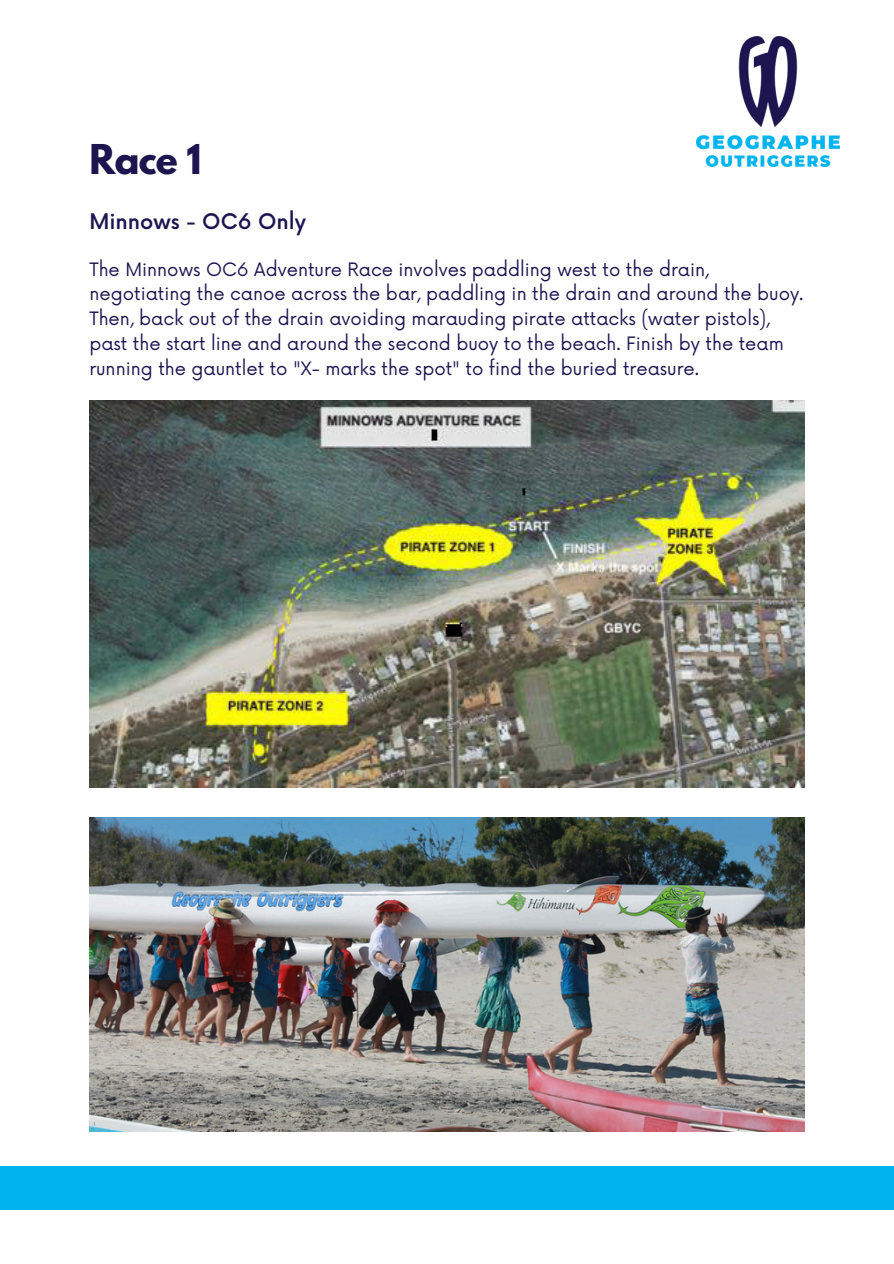
<style>
.page{position:relative;width:894px;height:1264px;background:#fff}
.page>*{position:absolute;margin:0;border:0;box-sizing:border-box;transform-origin:0 0}
.t1{font:700 36.45px "League Spartan";color:#1c1550}
.t2{font:500 21px "Now";color:#1c1550}
.t3{font:18px/24.8px "Now";color:#1c1550}
</style>
<div class="page">
<img style="left:696px;top:37px;width:143px;height:129px">
<div style="left:0;top:1166px;width:893px;height:44px;background:#00b5ef"></div>
<img style="left:89px;top:400px;width:715px;height:387px">
<img style="left:89px;top:817px;width:715px;height:314px">
<h1 class="t1" style="left:89px;top:141px;width:113px">Race 1</h1>
<p class="t2" style="left:89px;top:210px;width:218px">Minnows - OC6 Only</p>
<h2 class="t3" style="left:89px;top:257px;width:715px">The Minnows OC6 Adventure Race involves paddling west to the drain, negotiating the canoe across the bar, paddling in the drain and around the buoy.<br>Then, back out of the drain avoiding marauding pirate attacks (water pistols), past the start line and around the second buoy to the beach. Finish by the team running the gauntlet to "X- marks the spot" to find the buried treasure.</h2>
</div>
